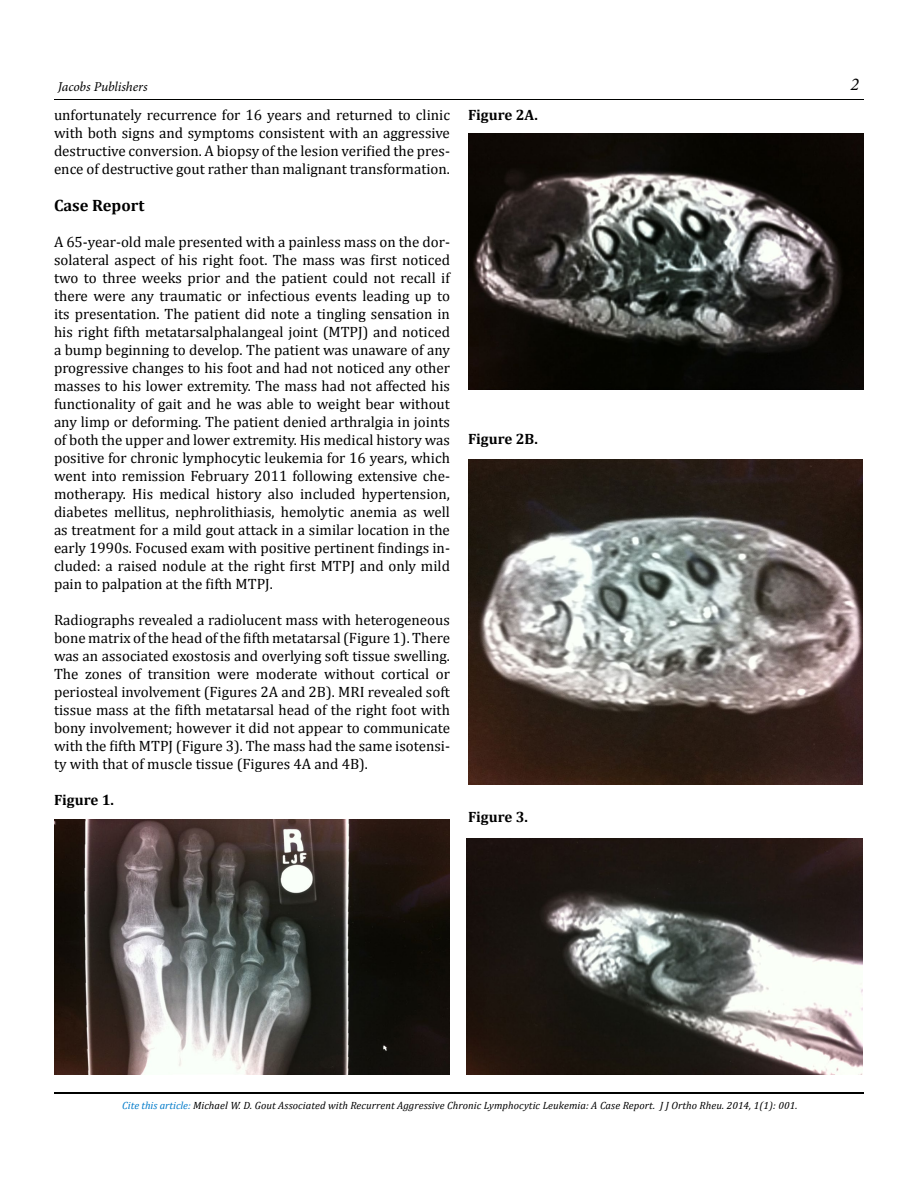
<style>
.page{position:relative;width:918px;height:1188px;background:#fff}
.page>*{position:absolute;margin:0;border:0;box-sizing:border-box;transform-origin:0 0}
.t1{font:italic 18px "Minion Pro";color:#000}
.t2{font:700 16.5px "Cambria";color:#000}
.t3{font:15px/18px "Cambria";color:#000;text-align:justify}
.t4{font:700 15px "Cambria";color:#000}
.t5{font:italic 13.5px "Minion Pro";letter-spacing:-.005em;color:#000}
.t6{font:italic 10.5px "Cambria";letter-spacing:.01em;color:#000}
.s1{color:#007bca}
</style>
<div class="page">
<hr style="left:54px;top:1092px;width:810px;height:2px;background:#000100">
<hr style="left:54px;top:99px;width:810px;height:1px;background:#000100">
<img style="left:54px;top:819px;width:396px;height:256px">
<img style="left:468px;top:134px;width:396px;height:255px">
<img style="left:468px;top:459px;width:394px;height:326px">
<img style="left:466px;top:839px;width:396px;height:236px">
<p class="t5" style="left:58px;top:78px;width:91px">Jacobs Publishers</p>
<p class="t1" style="left:850px;top:72px;width:10px">2</p>
<p class="t3" style="left:54px;top:105px;width:398px">unfortunately recurrence for 16 years and returned to clinic with both signs and symptoms consistent with an aggressive destructive conversion. A biopsy of the lesion verified the pres&shy;ence of destructive gout rather than malignant transformation.</p>
<p class="t2" style="left:54px;top:194px;width:92px">Case Report</p>
<p class="t3" style="left:54px;top:233px;width:398px">A 65-year-old male presented with a painless mass on the dor&shy;solateral aspect of his right foot. The mass was first noticed two to three weeks prior and the patient could not recall if there were any traumatic or infectious events leading up to its presentation. The patient did note a tingling sensation in his right fifth metatarsalphalangeal joint (MTPJ) and noticed a bump beginning to develop. The patient was unaware of any progressive changes to his foot and had not noticed any other masses to his lower extremity. The mass had not affected his functionality of gait and he was able to weight bear without any limp or deforming. The patient denied arthralgia in joints of both the upper and lower extremity. His medical history was positive for chronic lymphocytic leukemia for 16 years, which went into remission February 2011 following extensive che&shy;motherapy. His medical history also included hypertension, diabetes mellitus, nephrolithiasis, hemolytic anemia as well as treatment for a mild gout attack in a similar location in the early 1990s. Focused exam with positive pertinent findings in&shy;cluded: a raised nodule at the right first MTPJ and only mild pain to palpation at the fifth MTPJ.</p>
<p class="t3" style="left:54px;top:611px;width:398px">Radiographs revealed a radiolucent mass with heterogeneous bone matrix of the head of the fifth metatarsal (Figure 1). There was an associated exostosis and overlying soft tissue swelling.<br>The zones of transition were moderate without cortical or periosteal involvement (Figures 2A and 2B). MRI revealed soft tissue mass at the fifth metatarsal head of the right foot with bony involvement; however it did not appear to communicate with the fifth MTPJ (Figure 3). The mass had the same isotensi&shy;ty with that of muscle tissue (Figures 4A and 4B).</p>
<p class="t4" style="left:54px;top:790px;width:62px">Figure 1.</p>
<p class="t4" style="left:468px;top:104px;width:71px">Figure 2A.</p>
<p class="t4" style="left:468px;top:428px;width:71px">Figure 2B.</p>
<p class="t4" style="left:468px;top:806px;width:62px">Figure 3.</p>
<p class="t6" style="left:122px;top:1098px;width:677px"><span class="s1">Cite this article:</span> Michael W. D. Gout Associated with Recurrent Aggressive Chronic Lymphocytic Leukemia: A Case Report. J J Ortho Rheu. 2014, 1(1): 001.</p>
</div>
